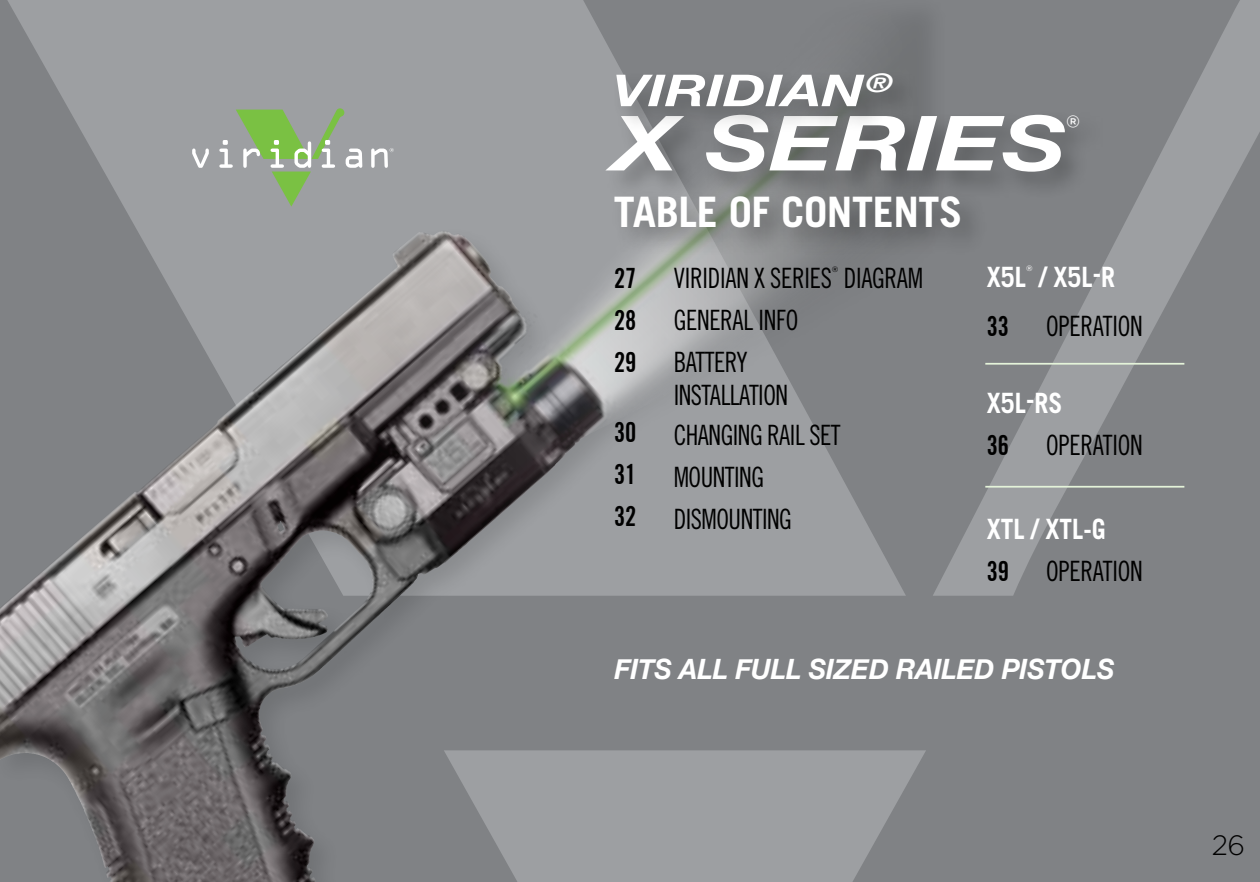
<style>
.page{position:relative;width:1260px;height:882px;background:#808285}
.page>*{position:absolute;margin:0;border:0;box-sizing:border-box;transform-origin:0 0}
.t1{font:italic 700 76.3px "Helvetica Neue";color:#fff;scale:1.3 1}
.t2{font:italic 700 44.1px "Helvetica Neue";color:#fff;scale:1.3 1}
.t3{font:700 42px "Trade Gothic";letter-spacing:-.01em;color:#fff}
.t4{font:28px/33.2px "Trade Gothic Cond Eighteen";letter-spacing:-.02em;color:#000;scale:.9 1}
.t5{font:italic 700 28px "Helvetica Neue";letter-spacing:-.005em;color:#fff;scale:.96 1}
.t6{font:700 28px "Trade Gothic";color:#fff;scale:.9 1}
.t7{font:700 condensed 28px "Trade Gothic No.20";letter-spacing:-.01em;color:#000;scale:.9 1}
.t8{font:300 28px "Gotham";color:#000}
</style>
<div class="page">
<svg style="left:949px;top:0;width:311px;height:596px"></svg>
<div style="left:0;top:0;width:949px;height:882px;background:#000;opacity:.12"></div>
<img style="left:701px;top:0;width:149px;height:68px">
<svg style="left:192px;top:149px;width:17px;height:19px"></svg>
<svg style="left:219px;top:108px;width:143px;height:99px;background:#9bac92"></svg>
<svg style="left:371px;top:148px;width:23px;height:20px"></svg>
<div style="left:609px;top:189px;width:380px;height:69px;background:#000;opacity:.32"></div>
<div style="left:602px;top:109px;width:505px;height:92px;background:#000;opacity:.28"></div>
<div style="left:611px;top:68px;width:309px;height:67px;background:#000;opacity:.28"></div>
<hr style="left:985px;top:363px;width:199px;height:2px;background:#e4f3d9">
<hr style="left:985px;top:486px;width:199px;height:2px;background:#e4f3d9">
<h2 class="t2" style="left:612px;top:56px;width:216px">VIRIDIAN<sup>®</sup></h2>
<h1 class="t1" style="left:612px;top:83px;width:362px">X SERIES<sup>®</sup></h1>
<h3 class="t3" style="left:614px;top:186px;width:350px">TABLE OF CONTENTS</h3>
<p class="t7" style="left:614px;top:261px;width:26px">27</p>
<p class="t4" style="left:674px;top:261px;width:279px">VIRIDIAN X SERIES<sup>®</sup> DIAGRAM</p>
<p class="t7" style="left:614px;top:303px;width:26px">28</p>
<p class="t4" style="left:674px;top:303px;width:140px">GENERAL INFO</p>
<p class="t7" style="left:614px;top:345px;width:26px">29</p>
<p class="t4" style="left:674px;top:345px;width:129px">BATTERY<br>INSTALLATION</p>
<p class="t7" style="left:614px;top:415px;width:26px">30</p>
<p class="t4" style="left:674px;top:418px;width:187px">CHANGING RAIL SET</p>
<p class="t7" style="left:614px;top:457px;width:26px">31</p>
<p class="t4" style="left:674px;top:460px;width:102px">MOUNTING</p>
<p class="t7" style="left:614px;top:499px;width:26px">32</p>
<p class="t4" style="left:674px;top:502px;width:133px">DISMOUNTING</p>
<p class="t6" style="left:987px;top:260px;width:144px">X5L<sup>®</sup> / X5L-R</p>
<p class="t7" style="left:987px;top:309px;width:26px">33</p>
<p class="t4" style="left:1046px;top:309px;width:109px">OPERATION</p>
<p class="t6" style="left:987px;top:386px;width:86px">X5L-RS</p>
<p class="t7" style="left:987px;top:428px;width:26px">36</p>
<p class="t4" style="left:1046px;top:428px;width:109px">OPERATION</p>
<p class="t6" style="left:987px;top:512px;width:134px">XTL / XTL-G</p>
<p class="t7" style="left:987px;top:554px;width:26px">39</p>
<p class="t4" style="left:1046px;top:554px;width:109px">OPERATION</p>
<p class="t5" style="left:615px;top:647px;width:522px">FITS ALL FULL SIZED RAILED PISTOLS</p>
<p class="t8" style="left:1212px;top:828px;width:35px">26</p>
</div>
